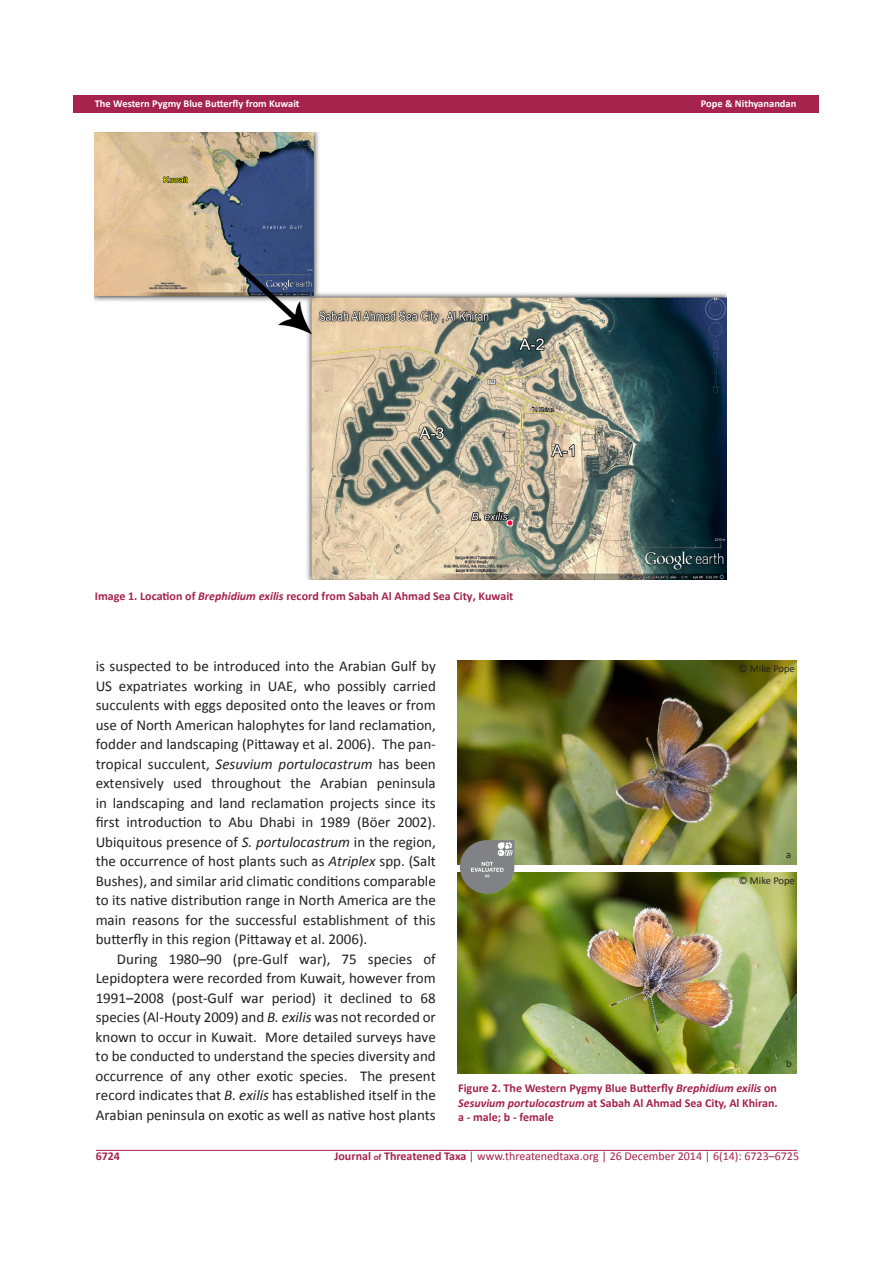
<style>
.page{position:relative;width:893px;height:1263px;background:#fff}
.page>*{position:absolute;margin:0;border:0;box-sizing:border-box;transform-origin:0 0}
.New_paragraph{font:15px/19.5px "Calibri";color:#231f20;text-align:justify}
.t1{font:700 12px/14.4px "Calibri";color:#a5234c}
.t2{font:12px "Calibri";color:#a5234c}
.t3{font:700 10.5px "Calibri";color:#fff}
.t4{font:10.5px "Calibri";color:#231f20}
.s1{font-style:italic}
.s2{font-weight:700}
.s3{font-weight:700;font-size:9px}
</style>
<div class="page">
<div style="left:74px;top:96px;width:745px;height:17px;background:#a5234c"></div>
<hr style="left:96px;top:1150px;width:701px;height:1px;background:#a5234c">
<img style="left:95px;top:132px;width:632px;height:447px">
<img style="left:457px;top:660px;width:340px;height:205px">
<img style="left:457px;top:872px;width:340px;height:201px">
<svg style="left:460px;top:841px;width:54px;height:53px;background:#83857a"></svg>
<p class="t3" style="left:95px;top:97px;width:206px">The Western Pygmy Blue Butterfly from Kuwait</p>
<p class="t3" style="left:701px;top:97px;width:97px">Pope &amp; Nithyanandan</p>
<p class="t1" style="left:95px;top:588px;width:420px">Image 1. Location of <span class="s1">Brephidium exilis</span> record from Sabah Al Ahmad Sea City, Kuwait</p>
<p class="New_paragraph" style="left:96px;top:657px;width:342px">is suspected to be introduced into the Arabian Gulf by US expatriates working in UAE, who possibly carried succulents with eggs deposited onto the leaves or from use of North American halophytes for land reclamation, fodder and landscaping (Pittaway et al. 2006). The pan&shy;tropical succulent, <span class="s1">Sesuvium portulocastrum</span> has been extensively used throughout the Arabian peninsula in landscaping and land reclamation projects since its first introduction to Abu Dhabi in 1989 (Böer 2002).<br>Ubiquitous presence of <span class="s1">S. portulocastrum</span> in the region, the occurrence of host plants such as <span class="s1">Atriplex</span> spp. (Salt Bushes), and similar arid climatic conditions comparable to its native distribution range in North America are the main reasons for the successful establishment of this butterfly in this region (Pittaway et al. 2006).</p>
<p class="New_paragraph" style="left:96px;top:949px;width:342px;text-indent:21px">During 1980–90 (pre-Gulf war), 75 species of Lepidoptera were recorded from Kuwait, however from 1991–2008 (post-Gulf war period) it declined to 68 species (Al-Houty 2009) and <span class="s1">B. exilis</span> was not recorded or known to occur in Kuwait. More detailed surveys have to be conducted to understand the species diversity and occurrence of any other exotic species. The present record indicates that <span class="s1">B. exilis</span> has established itself in the Arabian peninsula on exotic as well as native host plants</p>
<p class="t4" style="left:739px;top:662px;width:58px">© Mike Pope</p>
<p class="t4" style="left:786px;top:848px;width:7px">a</p>
<p class="t4" style="left:739px;top:874px;width:58px">© Mike Pope</p>
<p class="t1" style="left:458px;top:1081px;width:321px">Figure 2. The Western Pygmy Blue Butterfly <span class="s1">Brephidium exilis</span> on<br><span class="s1">Sesuvium portulocastrum</span> at Sabah Al Ahmad Sea City, Al Khiran.</p>
<p class="t1" style="left:458px;top:1110px;width:97px">a - male; b - female</p>
<p class="t4" style="left:786px;top:1057px;width:7px">b</p>
<p class="t1" style="left:96px;top:1148px;width:26px">6724</p>
<p class="t2" style="left:335px;top:1148px;width:466px"><span class="s2">Journal</span> <span class="s3">of</span> <span class="s2">Threatened Taxa</span> | www.threatenedtaxa.org | 26 December 2014 | 6(14): 6723–6725</p>
</div>
